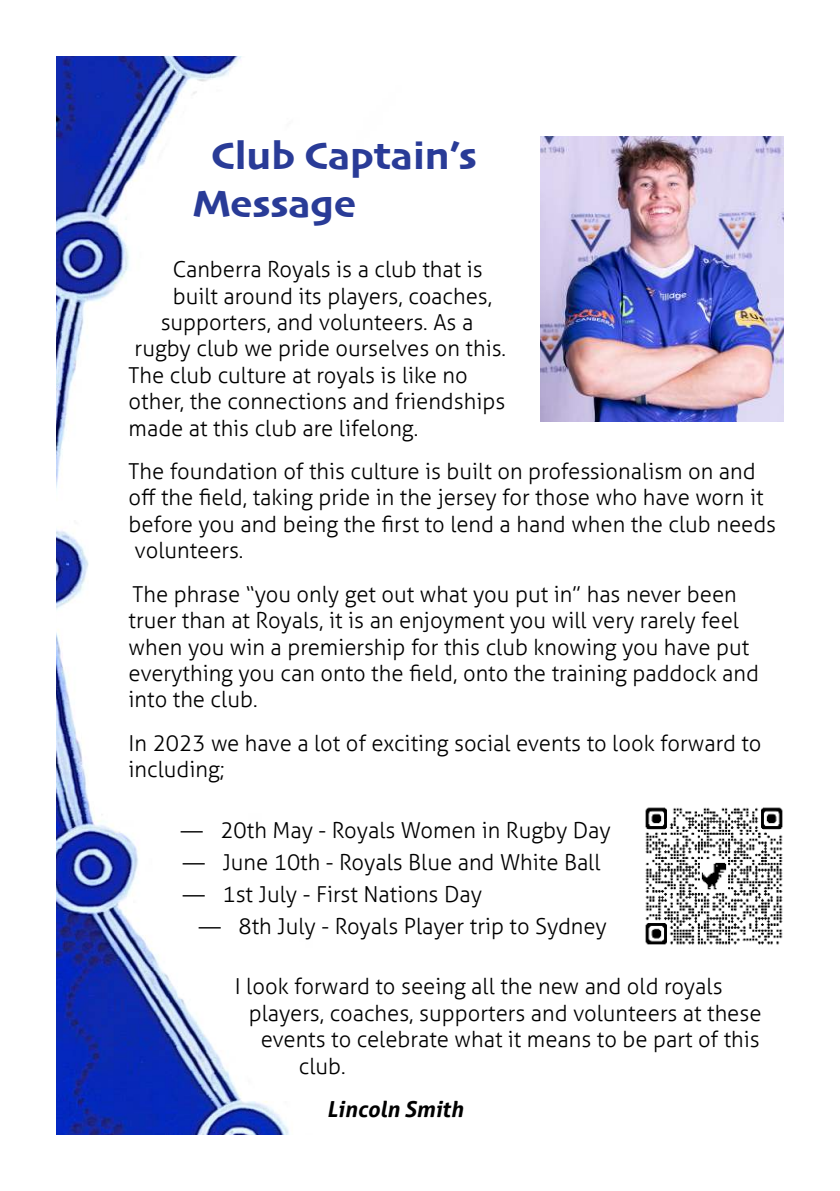
<style>
.page{position:relative;width:840px;height:1191px;background:#fff}
.page>*{position:absolute;margin:0;border:0;box-sizing:border-box;transform-origin:0 0}
.t1{font:40px/48px "Skia";color:#293b97}
.t2{font:300 22px/26.4px "Aller";color:#000}
.t3{font:italic 700 22px "Aller";color:#000}
</style>
<div class="page">
<img style="left:57px;top:57px;width:727px;height:1077px">
<img style="left:540px;top:137px;width:242px;height:284px">
<img style="left:634px;top:797px;width:150px;height:158px">
<h1 class="t1" style="left:193px;top:135px;width:285px;text-indent:18px">Club Captain’s<br>Message</h1>
<p class="t2" style="left:173px;top:256px;width:311px">Canberra Royals is a club that is</p>
<p class="t2" style="left:173px;top:283px;width:321px">built around its players, coaches,</p>
<p class="t2" style="left:161px;top:309px;width:314px">supporters, and volunteers. As a</p>
<p class="t2" style="left:135px;top:335px;width:373px">rugby club we pride ourselves on this.</p>
<p class="t2" style="left:129px;top:362px;width:340px">The club culture at royals is like no</p>
<p class="t2" style="left:129px;top:388px;width:378px">other, the connections and friendships</p>
<p class="t2" style="left:129px;top:415px;width:291px">made at this club are lifelong.</p>
<p class="t2" style="left:129px;top:458px;width:648px">The foundation of this culture is built on professionalism on and<br>o昀昀 the 昀椀eld, taking pride in the jersey for those who have worn it before you and being the 昀椀rst to lend a hand when the club needs volunteers.</p>
<p class="t2" style="left:129px;top:581px;width:631px">The phrase “you only get out what you put in” has never been truer than at Royals, it is an enjoyment you will very rarely feel when you win a premiership for this club knowing you have put everything you can onto the 昀椀eld, onto the training paddock and into the club.</p>
<p class="t2" style="left:129px;top:730px;width:634px">In 2023 we have a lot of exciting social events to look forward to including;</p>
<p class="t2" style="left:181px;top:814px;width:431px;line-height:32px">― 20th May - Royals Women in Rugby Day ― June 10th - Royals Blue and White Ball ― 1st July - First Nations Day</p>
<p class="t2" style="left:199px;top:913px;width:409px">― 8th July - Royals Player trip to Sydney</p>
<p class="t2" style="left:235px;top:973px;width:489px">I look forward to seeing all the new and old royals</p>
<p class="t2" style="left:248px;top:999px;width:514px">players, coaches, supporters and volunteers at these</p>
<p class="t2" style="left:260px;top:1026px;width:500px">events to celebrate what it means to be part of this</p>
<p class="t2" style="left:298px;top:1052px;width:48px">club.</p>
<p class="t3" style="left:326px;top:1100px;width:138px">Lincoln Smith</p>
</div>
